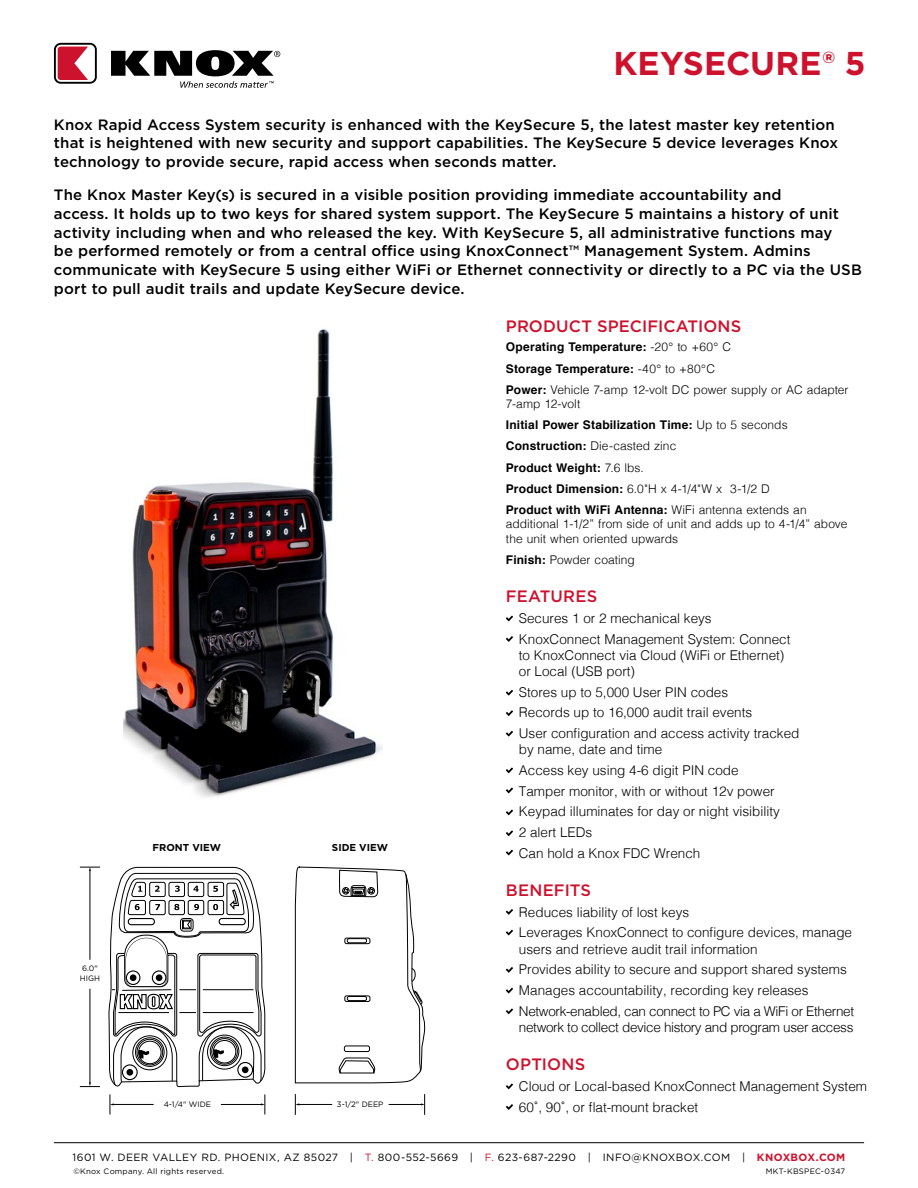
<style>
.page{position:relative;width:918px;height:1188px;background:#fff}
.page>*{position:absolute;margin:0;border:0;box-sizing:border-box;transform-origin:0 0}
.t1{font:700 33px "Gotham";letter-spacing:.005em;color:#cd122d}
.t2{font:500 16.5px "Gotham";letter-spacing:.01em;color:#cd122d}
.t3{font:500 15px/18.8px "Gotham";letter-spacing:.01em;color:#000101}
.t4{font:300 13.5px/20.7px "Helvetica";color:#000}
.t5{font:300 13.5px "Helvetica";letter-spacing:-.025em;color:#000}
.t6{font:300 12px/21.1px "Helvetica";letter-spacing:.005em;color:#000}
.t7{font:700 12px/21.1px "Helvetica";letter-spacing:.015em;color:#000}
.t8{font:10.5px "Gotham";letter-spacing:.035em;color:#000}
.t9{font:700 10.05px "Gotham";color:#000}
.t10{font:7.8px/9.3px "Gotham";letter-spacing:.025em;color:#000}
.s1{font-weight:700}
.s2{font-weight:300}
.s3{color:#cd122d}
.s4{font-weight:700;color:#cd122d}
</style>
<div class="page">
<hr style="left:54px;top:1142px;width:810px;height:1px;background:#000">
<img style="left:123px;top:329px;width:260px;height:468px">
<hr style="left:90px;top:870px;width:1px;height:90px;background:#000">
<hr style="left:90px;top:989px;width:1px;height:94px;background:#000">
<svg style="left:80px;top:867px;width:20px;height:4px"></svg>
<svg style="left:80px;top:1082px;width:20px;height:5px"></svg>
<svg style="left:295px;top:866px;width:130px;height:249px"></svg>
<svg style="left:108px;top:866px;width:158px;height:249px"></svg>
<svg style="left:54px;top:43px;width:43px;height:41px"></svg>
<svg style="left:111px;top:50px;width:169px;height:38px"></svg>
<svg style="left:506px;top:1084px;width:7px;height:5px"></svg>
<svg style="left:506px;top:1104px;width:7px;height:6px"></svg>
<svg style="left:506px;top:909px;width:7px;height:6px"></svg>
<svg style="left:506px;top:930px;width:7px;height:5px"></svg>
<svg style="left:506px;top:967px;width:7px;height:6px"></svg>
<svg style="left:506px;top:988px;width:7px;height:5px"></svg>
<svg style="left:506px;top:1008px;width:7px;height:6px"></svg>
<svg style="left:506px;top:616px;width:7px;height:5px"></svg>
<svg style="left:506px;top:690px;width:7px;height:6px"></svg>
<svg style="left:506px;top:636px;width:7px;height:6px"></svg>
<svg style="left:506px;top:731px;width:7px;height:6px"></svg>
<svg style="left:506px;top:810px;width:7px;height:5px"></svg>
<svg style="left:506px;top:710px;width:7px;height:6px"></svg>
<svg style="left:506px;top:788px;width:7px;height:5px"></svg>
<svg style="left:506px;top:768px;width:7px;height:5px"></svg>
<svg style="left:506px;top:830px;width:7px;height:6px"></svg>
<svg style="left:506px;top:850px;width:7px;height:5px"></svg>
<h1 class="t1" style="left:613px;top:41px;width:254px">KEYSECURE® 5</h1>
<p class="t3" style="left:54px;top:115px;width:786px">Knox Rapid Access System security is enhanced with the KeySecure 5, the latest master key retention that is heightened with new security and support capabilities. The KeySecure 5 device leverages Knox technology to provide secure, rapid access when seconds matter.</p>
<p class="t3" style="left:54px;top:185px;width:809px">The Knox Master Key(s) is secured in a visible position providing immediate accountability and<br>access. It holds up to two keys for shared system support. The KeySecure 5 maintains a history of unit activity including when and who released the key. With KeySecure 5, all administrative functions may<br>be performed remotely or from a central office using KnoxConnect™ Management System. Admins communicate with KeySecure 5 using either WiFi or Ethernet connectivity or directly to a PC via the USB port to pull audit trails and update KeySecure device.</p>
<p class="t2" style="left:506px;top:316px;width:237px">PRODUCT SPECIFICATIONS</p>
<p class="t10" style="left:80px;top:964px;width:22px">6.0"<br>HIGH</p>
<p class="t9" style="left:153px;top:841px;width:70px">FRONT VIEW</p>
<p class="t9" style="left:332px;top:841px;width:58px">SIDE VIEW</p>
<p class="t10" style="left:164px;top:1100px;width:49px">4-1/4" WIDE</p>
<p class="t10" style="left:337px;top:1100px;width:48px">3-1/2" DEEP</p>
<p class="t6" style="left:506px;top:336px;width:344px"><span class="s1">Operating Temperature:</span> -20° to +60° C<br><span class="s1">Storage Temperature:</span> -40° to +80°C<br><span class="s1">Power:</span> Vehicle 7-amp 12-volt DC power supply or AC adapter</p>
<p class="t7" style="left:506px;top:394px;width:302px"><span class="s2">7-amp 12-volt<br></span>Initial Power Stabilization Time: <span class="s2">Up to 5 seconds </span>Construction: <span class="s2">Die-casted zinc<br></span>Product Weight: <span class="s2">7.6 lbs.<br></span>Product Dimension: <span class="s2">6.0"H x 4-1/4"W x 3-1/2 D </span>Product with WiFi Antenna: <span class="s2">WiFi antenna extends an</span></p>
<p class="t6" style="left:506px;top:516px;width:343px;line-height:14.4px">additional 1-1/2” from side of unit and adds up to 4-1/4” above the unit when oriented upwards</p>
<p class="t6" style="left:506px;top:548px;width:130px"><span class="s1">Finish:</span> Powder coating</p>
<p class="t2" style="left:506px;top:586px;width:93px">FEATURES</p>
<p class="t4" style="left:519px;top:607px;width:273px">Secures 1 or 2 mechanical keys<br>KnoxConnect Management System: Connect</p>
<p class="t4" style="left:519px;top:646px;width:267px;line-height:16.2px">to KnoxConnect via Cloud (WiFi or Ethernet) or Local (USB port)</p>
<p class="t4" style="left:519px;top:681px;width:282px">Stores up to 5,000 User PIN codes<br>Records up to 16,000 audit trail events<br>User configuration and access activity tracked</p>
<p class="t4" style="left:519px;top:738px;width:263px">by name, date and time<br>Access key using 4-6 digit PIN code<br>Tamper monitor, with or without 12v power<br>Keypad illuminates for day or night visibility<br>2 alert LEDs<br>Can hold a Knox FDC Wrench</p>
<p class="t2" style="left:506px;top:880px;width:87px">BENEFITS</p>
<p class="t4" style="left:519px;top:901px;width:335px">Reduces liability of lost keys<br>Leverages KnoxConnect to configure devices, manage</p>
<p class="t4" style="left:519px;top:937px;width:337px">users and retrieve audit trail information<br>Provides ability to secure and support shared systems Manages accountability, recording key releases Network-enabled, can connect to PC via a WiFi or Ethernet</p>
<p class="t5" style="left:519px;top:1016px;width:336px">network to collect device history and program user access</p>
<p class="t2" style="left:506px;top:1054px;width:81px">OPTIONS</p>
<p class="t4" style="left:519px;top:1075px;width:350px">Cloud or Local-based KnoxConnect Management System<br>60˚, 90˚, or flat-mount bracket</p>
<p class="t8" style="left:73px;top:1151px;width:774px">1601 W. DEER VALLEY RD. PHOENIX, AZ 85027 | <span class="s3">T.</span> 800-552-5669 | <span class="s3">F.</span> 623-687-2290 | INFO@KNOXBOX.COM | <span class="s4">KNOXBOX.COM</span></p>
<p class="t10" style="left:73px;top:1166px;width:152px">©Knox Company. All rights reserved.</p>
<p class="t10" style="left:766px;top:1166px;width:81px">MKT-KBSPEC-0347</p>
</div>
